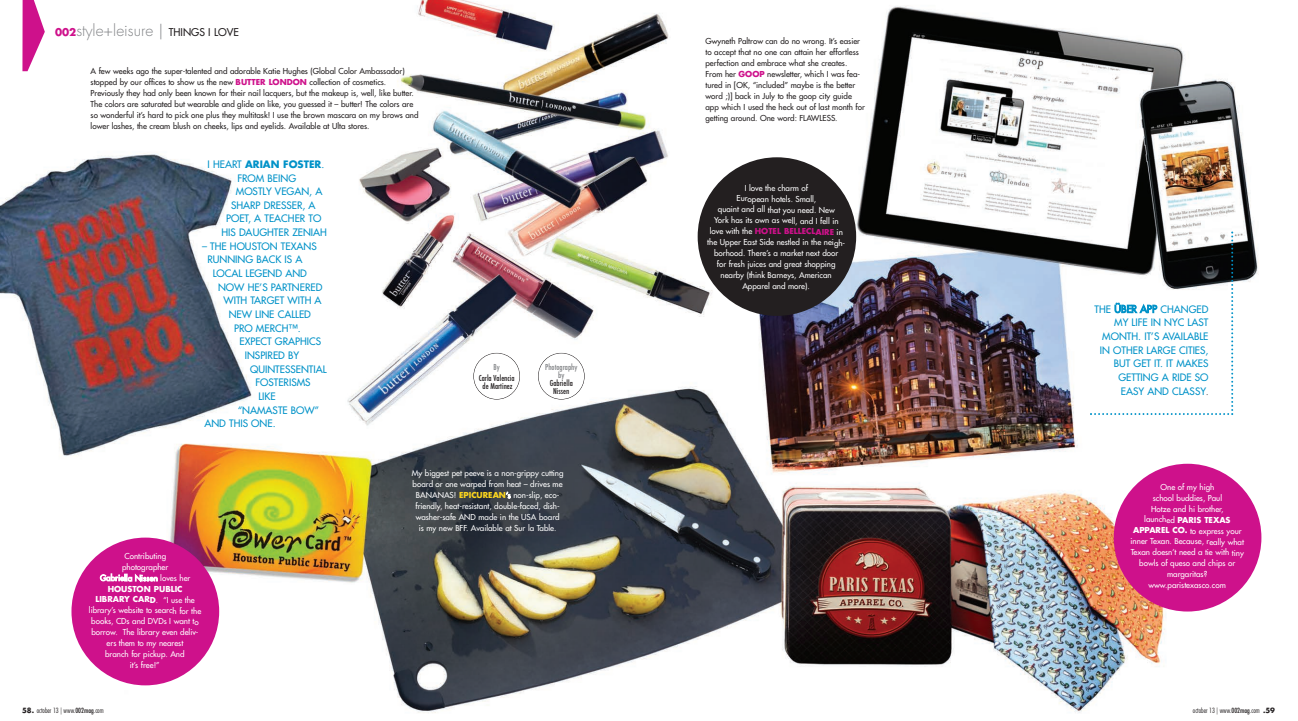
<style>
.page{position:relative;width:1298px;height:721px;background:#fff}
.page>*{position:absolute;margin:0;border:0;box-sizing:border-box;transform-origin:0 0}
.t1{font:300 15.5px "Futura";color:#808285}
.t2{font:10px/13.6px "Futura";color:#0092c8;text-align:right}
.t3{font:700 10px "Futura";color:#0092c8}
.t4{font:8px/10.9px "Futura";letter-spacing:-.005em;color:#fff;text-align:center}
.t5{font:8px/10.9px "Futura";color:#231f20}
.t6{font:500 condensed 8px/8px "Futura";color:#231f20;text-align:center}
.t7{font:500 condensed 8px/8px "Futura";color:#808285;text-align:center}
.t8{font:300 condensed 7px "Futura";color:#231f20}
.s1{font-weight:700;font-size:10.3px;color:#ce118b}
.s2{font-weight:400;font-size:10.4px;color:#231f20}
.s3{font-weight:700;color:#ce118b}
.s4{font-weight:400}
.s5{font-weight:700}
.s6{font-weight:700;color:#fad41e}
.s7{font-size:8px;color:#231f20}
.s8{font-weight:700;font-stretch:normal}
.s9{font-weight:500}
</style>
<div class="page">
<img style="left:0;top:0;width:1262px;height:713px">
<div style="left:538px;top:353px;width:46px;height:46px;background:#fff;border-radius:50%"></div>
<div style="left:538px;top:352px;width:46px;height:47px;border:1px solid #231f20;border-radius:50%"></div>
<div style="left:474px;top:353px;width:45px;height:46px;background:#fff;border-radius:50%"></div>
<div style="left:473px;top:352px;width:47px;height:47px;border:1px solid #231f20;border-radius:50%"></div>
<svg style="left:22px;top:0;width:23px;height:71px"></svg>
<div style="left:71px;top:537px;width:148px;height:148px;background:#ce118b;border-radius:50%"></div>
<div style="left:697px;top:157px;width:159px;height:159px;background:#231f20;border-radius:50%"></div>
<svg style="left:1089px;top:231px;width:143px;height:184px"></svg>
<div style="left:1113px;top:463px;width:148px;height:148px;background:#ce118b;border-radius:50%"></div>
<h1 class="t1" style="left:55px;top:23px;width:185px"><span class="s1">002</span>style+leisure | <span class="s2">THINGS I LOVE</span></h1>
<p class="t5" style="left:91px;top:66px;width:329px">A few weeks ago the super-talented and adorable Katie Hughes (Global Color Ambassador) stopped by our offices to show us the new <span class="s3">BUTTER LONDON</span> collection of cosmetics.<br>Previously they had only been known for their nail lacquers, but the makeup is, well, like butter.<br>The colors are saturated but wearable and glide on like, you guessed it – butter! The colors are so wonderful it’s hard to pick one plus they multitask! I use the brown mascara on my brows and lower lashes, the cream blush on cheeks, lips and eyelids. Available at Ulta stores.</p>
<p class="t3" style="left:207px;top:159px;width:118px"><span class="s4">I HEART</span> ARIAN FOSTER<span class="s4">.</span></p>
<p class="t2" style="left:237px;top:172px;width:60px">FROM BEING</p>
<p class="t2" style="left:236px;top:185px;width:88px">MOSTLY VEGAN, A</p>
<p class="t2" style="left:231px;top:199px;width:86px">SHARP DRESSER, A</p>
<p class="t2" style="left:226px;top:212px;width:97px">POET, A TEACHER TO</p>
<p class="t2" style="left:221px;top:226px;width:107px">HIS DAUGHTER ZENIAH</p>
<p class="t2" style="left:202px;top:240px;width:116px">– THE HOUSTON TEXANS</p>
<p class="t2" style="left:207px;top:253px;width:97px">RUNNING BACK IS A</p>
<p class="t2" style="left:213px;top:267px;width:96px">LOCAL LEGEND AND</p>
<p class="t2" style="left:218px;top:281px;width:106px">NOW HE’S PARTNERED</p>
<p class="t2" style="left:223px;top:294px;width:100px">WITH TARGET WITH A</p>
<p class="t2" style="left:229px;top:308px;width:84px">NEW LINE CALLED</p>
<p class="t2" style="left:234px;top:321px;width:68px">PRO MERCH™.</p>
<p class="t2" style="left:239px;top:335px;width:83px">EXPECT GRAPHICS</p>
<p class="t2" style="left:245px;top:349px;width:56px">INSPIRED BY</p>
<p class="t2" style="left:250px;top:362px;width:78px">QUINTESSENTIAL</p>
<p class="t2" style="left:255px;top:376px;width:57px">FOSTERISMS</p>
<p class="t2" style="left:258px;top:390px;width:19px">LIKE</p>
<p class="t2" style="left:238px;top:403px;width:83px">“NAMASTE BOW”</p>
<p class="t2" style="left:204px;top:417px;width:73px">AND THIS ONE.</p>
<p class="t7" style="left:493px;top:363px;width:8px">By</p>
<p class="t6" style="left:478px;top:374px;width:37px">Carla Valencia de Martinez</p>
<p class="t7" style="left:545px;top:363px;width:34px">Photography by</p>
<p class="t6" style="left:549px;top:379px;width:25px">Gabriella<br>Nissen</p>
<p class="t4" style="left:100px;top:551px;width:92px">Contributing<br>photographer<br>Gabriella Nissen loves her</p>
<p class="t4" style="left:89px;top:583px;width:114px"><span class="s5">HOUSTON PUBLIC<br>LIBRARY CARD</span>. “I use the library’s website to search for the books, CDs and DVDs I want to borrow. The library even deliv&shy;ers them to my nearest<br>branch for pickup. And<br>it’s free!”</p>
<p class="t4" style="left:411px;top:468px;width:153px">My biggest pet peeve is a non-grippy cutting board or one warped from heat – drives me BANANAS! <span class="s6">EPICUREAN</span>’s non-slip, eco&shy;friendly, heat-resistant, double-faced, dish&shy;washer-safe AND made in the USA board<br>is my new BFF. Available at Sur la Table.</p>
<p class="t5" style="left:705px;top:36px;width:161px">Gwyneth Paltrow can do no wrong. It’s easier to accept that no one can attain her effortless perfection and embrace what she creates.<br>From her <span class="s3">GOOP</span> newsletter, which I was fea&shy;tured in [OK, “included” maybe is the better word ;)] back in July to the goop city guide app which I used the heck out of last month for getting around. One word: FLAWLESS.</p>
<p class="t4" style="left:707px;top:183px;width:139px">I love the charm of<br>European hotels. Small,<br>quaint and all that you need. New<br>York has its own as well, and I fell in love with the <span class="s3">HOTEL BELLECLAIRE</span> in the Upper East Side nestled in the neigh&shy;borhood. There’s a market next door<br>for fresh juices and great shopping nearby (think Barneys, American<br>Apparel and more).</p>
<p class="t2" style="left:1094px;top:303px;width:115px">THE ÜBER APP CHANGED<br>MY LIFE IN NYC LAST<br>MONTH. IT’S AVAILABLE<br>IN OTHER LARGE CITIES,<br>BUT GET IT. IT MAKES<br>GETTING A RIDE SO<br>EASY AND CLASSY<span class="s7">.</span></p>
<p class="t4" style="left:1130px;top:481px;width:115px">One of my high<br>school buddies, Paul<br>Hotze and hi brother,<br>launched <span class="s5">PARIS TEXAS<br>APPAREL CO.</span> to express your inner Texan. Because, really what<br>Texan doesn’t need a tie with tiny bowls of queso and chips or margaritas? www.paristexasco.com</p>
<p class="t8" style="left:22px;top:706px;width:83px"><span class="s8">58.</span> october 13 | www.<span class="s9">002mag</span>.com</p>
<p class="t8" style="left:1192px;top:706px;width:84px">october 13 | www.<span class="s9">002mag</span>.com <span class="s8">.59</span></p>
</div>
